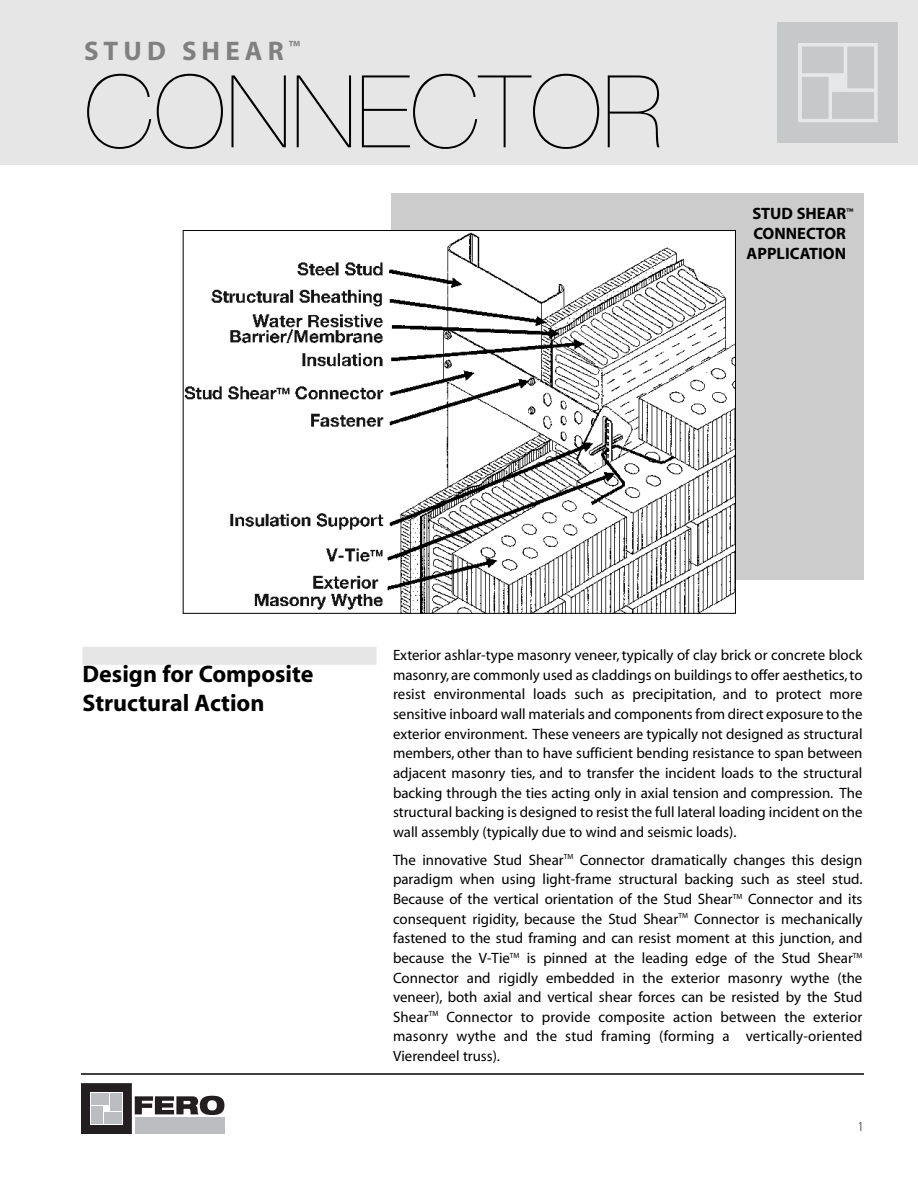
<style>
.page{position:relative;width:918px;height:1188px;background:#fff}
.page>*{position:absolute;margin:0;border:0;box-sizing:border-box;transform-origin:0 0}
.t1{font:200 100.65px "Helvetica Neue";color:#000}
.t2{font:700 27px "Myriad";letter-spacing:.19em;color:#808080}
.t3{font:700 24px/28.8px "Myriad";color:#000}
.t4{font:700 16.5px/19.8px "Myriad";color:#000;text-align:center}
.t5{font:15px/19.6px "Myriad MM 412 wt 601 wd";color:#000;text-align:justify}
.t6{font:13.5px "Myriad MM 215 wt 600 wd";color:#000}
</style>
<div class="page">
<div style="left:82px;top:647px;width:294px;height:18px;background:#e6e6e6"></div>
<hr style="left:81px;top:1073px;width:783px;height:2px;background:#000">
<div style="left:135px;top:1117px;width:89px;height:17px;background:#bcbdc0"></div>
<svg style="left:135px;top:1096px;width:89px;height:19px"></svg>
<div style="left:82px;top:1084px;width:49px;height:49px;background:#231f20"></div>
<div style="left:81px;top:1083px;width:51px;height:51px;border:1px solid #231f20"></div>
<div style="left:90px;top:1092px;width:33px;height:33px;background:#fff"></div>
<div style="left:91px;top:1106px;width:12px;height:18px;background:#bcbdc0"></div>
<div style="left:110px;top:1093px;width:12px;height:18px;background:#bcbdc0"></div>
<div style="left:104px;top:1112px;width:18px;height:12px;background:#bcbdc0"></div>
<div style="left:91px;top:1093px;width:18px;height:12px;background:#bcbdc0"></div>
<div style="left:0;top:0;width:918px;height:165px;background:#e6e6e6"></div>
<div style="left:778px;top:23px;width:120px;height:120px;background:#c7c8ca"></div>
<div style="left:799px;top:44px;width:78px;height:78px;background:#e6e7e9"></div>
<div style="left:799px;top:43px;width:78px;height:79px;border:1px solid #e6e7e9"></div>
<div style="left:847px;top:46px;width:28px;height:43px;background:#c7c8ca"></div>
<div style="left:846px;top:46px;width:29px;height:43px;border:1px solid #e6e7e9"></div>
<div style="left:801px;top:76px;width:28px;height:43px;background:#c7c8ca"></div>
<div style="left:801px;top:76px;width:28px;height:44px;border:1px solid #e6e7e9"></div>
<div style="left:832px;top:92px;width:43px;height:27px;background:#c7c8ca"></div>
<div style="left:801px;top:46px;width:43px;height:28px;background:#c7c8ca"></div>
<div style="left:801px;top:46px;width:43px;height:28px;border:1px solid #e6e7e9"></div>
<div style="left:392px;top:193px;width:472px;height:387px;background:#ccc"></div>
<img style="left:185px;top:232px;width:549px;height:380px">
<h2 class="t2" style="left:84px;top:40px;width:218px">STUD SHEAR <sup>™</sup></h2>
<h1 class="t1" style="left:85px;top:54px;width:581px">CONNECTOR</h1>
<p class="t4" style="left:747px;top:205px;width:108px">STUD SHEAR<sup>™<br></sup>CONNECTOR<br>APPLICATION</p>
<h3 class="t3" style="left:82px;top:661px;width:233px">Design for Composite<br>Structural Action</h3>
<p class="t5" style="left:393px;top:647px;width:471px">Exterior ashlar-type masonry veneer, typically of clay brick or concrete block masonry, are commonly used as claddings on buildings to offer aesthetics, to resist environmental loads such as precipitation, and to protect more sensitive inboard wall materials and components from direct exposure to the exterior environment. These veneers are typically not designed as structural members, other than to have sufficient bending resistance to span between adjacent masonry ties, and to transfer the incident loads to the structural backing through the ties acting only in axial tension and compression. The structural backing is designed to resist the full lateral loading incident on the wall assembly (typically due to wind and seismic loads).</p>
<p class="t5" style="left:393px;top:851px;width:471px">The innovative Stud Shear<sup>TM</sup> Connector dramatically changes this design paradigm when using light-frame structural backing such as steel stud.<br>Because of the vertical orientation of the Stud Shear<sup>TM</sup> Connector and its consequent rigidity, because the Stud Shear<sup>TM</sup> Connector is mechanically fastened to the stud framing and can resist moment at this junction, and because the V-Tie<sup>TM</sup> is pinned at the leading edge of the Stud Shear<sup>TM </sup>Connector and rigidly embedded in the exterior masonry wythe (the veneer), both axial and vertical shear forces can be resisted by the Stud Shear<sup>TM</sup> Connector to provide composite action between the exterior masonry wythe and the stud framing (forming a vertically-oriented Vierendeel truss).</p>
<p class="t6" style="left:857px;top:1122px;width:8px">1</p>
</div>
